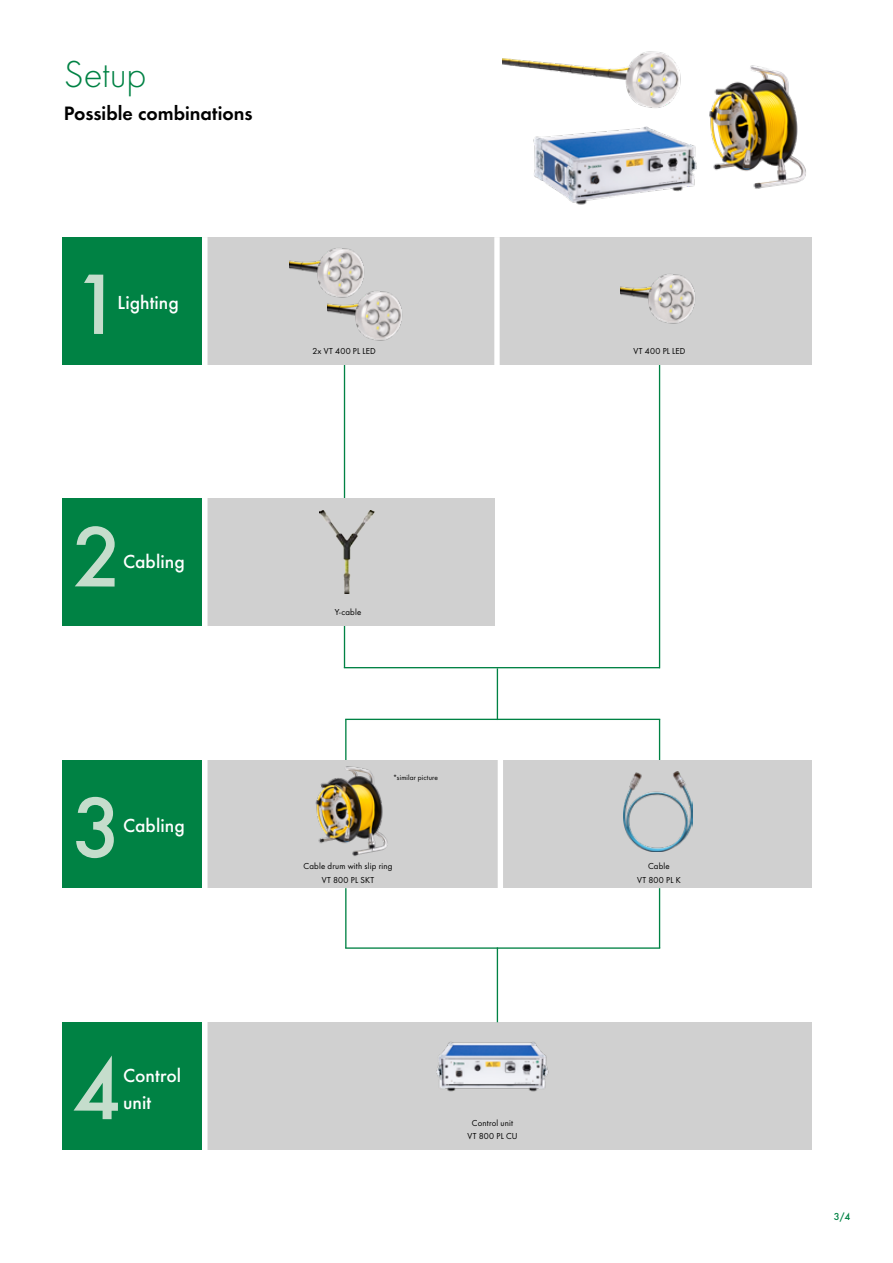
<style>
.page{position:relative;width:893px;height:1263px;background:#fff}
.page>*{position:absolute;margin:0;border:0;box-sizing:border-box;transform-origin:0 0}
.t1{font:500 88.95px "Futura";color:#c5ddcc}
.t2{font:300 39px "Futura";letter-spacing:-.005em;color:#008244}
.t3{font:20.1px "Futura Dem";color:#000}
.t4{font:500 19.65px/27px "Futura";letter-spacing:.005em;color:#fff}
.t5{font:500 10.5px "Futura";color:#008244}
.t6{font:9px/13.5px "Futura Boo";letter-spacing:.025em;color:#000;text-align:center}
.t7{font:7.5px "Futura Boo";letter-spacing:.02em;color:#000}
</style>
<div class="page">
<hr style="left:344px;top:364px;width:1px;height:304px;background:#008244">
<hr style="left:497px;top:668px;width:1px;height:52px;background:#008244">
<hr style="left:659px;top:719px;width:1px;height:42px;background:#008244">
<hr style="left:345px;top:719px;width:1px;height:42px;background:#008244">
<div style="left:202px;top:761px;width:609px;height:127px;background:#d0d0d0"></div>
<div style="left:202px;top:1022px;width:609px;height:128px;background:#d0d0d0"></div>
<hr style="left:659px;top:364px;width:1px;height:304px;background:#008244">
<div style="left:202px;top:237px;width:609px;height:128px;background:#d0d0d0"></div>
<div style="left:62px;top:237px;width:140px;height:128px;background:#008244"></div>
<div style="left:494px;top:237px;width:6px;height:128px;background:#fff"></div>
<div style="left:498px;top:760px;width:5px;height:128px;background:#fff"></div>
<div style="left:202px;top:499px;width:292px;height:127px;background:#d0d0d0"></div>
<div style="left:62px;top:499px;width:140px;height:127px;background:#008244"></div>
<div style="left:62px;top:761px;width:140px;height:127px;background:#008244"></div>
<div style="left:62px;top:1022px;width:140px;height:128px;background:#008244"></div>
<img style="left:320px;top:511px;width:54px;height:82px">
<div style="left:202px;top:237px;width:6px;height:929px;background:#fff"></div>
<hr style="left:344px;top:667px;width:316px;height:1px;background:#008244">
<hr style="left:345px;top:719px;width:315px;height:1px;background:#008244">
<img style="left:503px;top:51px;width:303px;height:154px">
<img style="left:620px;top:274px;width:75px;height:50px">
<img style="left:327px;top:291px;width:75px;height:50px">
<img style="left:289px;top:248px;width:78px;height:57px">
<img style="left:299px;top:746px;width:98px;height:110px">
<img style="left:624px;top:772px;width:68px;height:79px">
<img style="left:436px;top:1022px;width:113px;height:70px">
<hr style="left:497px;top:947px;width:1px;height:75px;background:#008244">
<hr style="left:659px;top:888px;width:1px;height:60px;background:#008244">
<hr style="left:345px;top:888px;width:1px;height:60px;background:#008244">
<hr style="left:345px;top:947px;width:315px;height:2px;background:#008244">
<h2 class="t2" style="left:64px;top:52px;width:84px">Setup</h2>
<h3 class="t3" style="left:64px;top:99px;width:190px">Possible combinations</h3>
<h1 class="t1" style="left:72px;top:252px;width:52px">1</h1>
<h3 class="t4" style="left:118px;top:288px;width:63px">Lighting</h3>
<p class="t6" style="left:312px;top:344px;width:65px">2x VT 400 PL LED</p>
<p class="t6" style="left:634px;top:344px;width:53px">VT 400 PL LED</p>
<h1 class="t1" style="left:72px;top:504px;width:52px">2</h1>
<h3 class="t4" style="left:123px;top:548px;width:63px">Cabling</h3>
<h1 class="t1" style="left:72px;top:775px;width:52px">3</h1>
<h3 class="t4" style="left:123px;top:812px;width:63px">Cabling</h3>
<p class="t6" style="left:335px;top:605px;width:28px">Y-cable</p>
<p class="t7" style="left:393px;top:772px;width:46px">*similar picture</p>
<p class="t6" style="left:304px;top:859px;width:90px">Cable drum with slip ring<br>VT 800 PL SKT</p>
<p class="t6" style="left:637px;top:859px;width:45px">Cable<br>VT 800 PL K</p>
<h1 class="t1" style="left:72px;top:1037px;width:52px">4</h1>
<h3 class="t4" style="left:123px;top:1061px;width:60px">Control unit</h3>
<p class="t6" style="left:467px;top:1116px;width:52px">Control unit<br>VT 800 PL CU</p>
<p class="t5" style="left:834px;top:1210px;width:18px">3/4</p>
</div>
